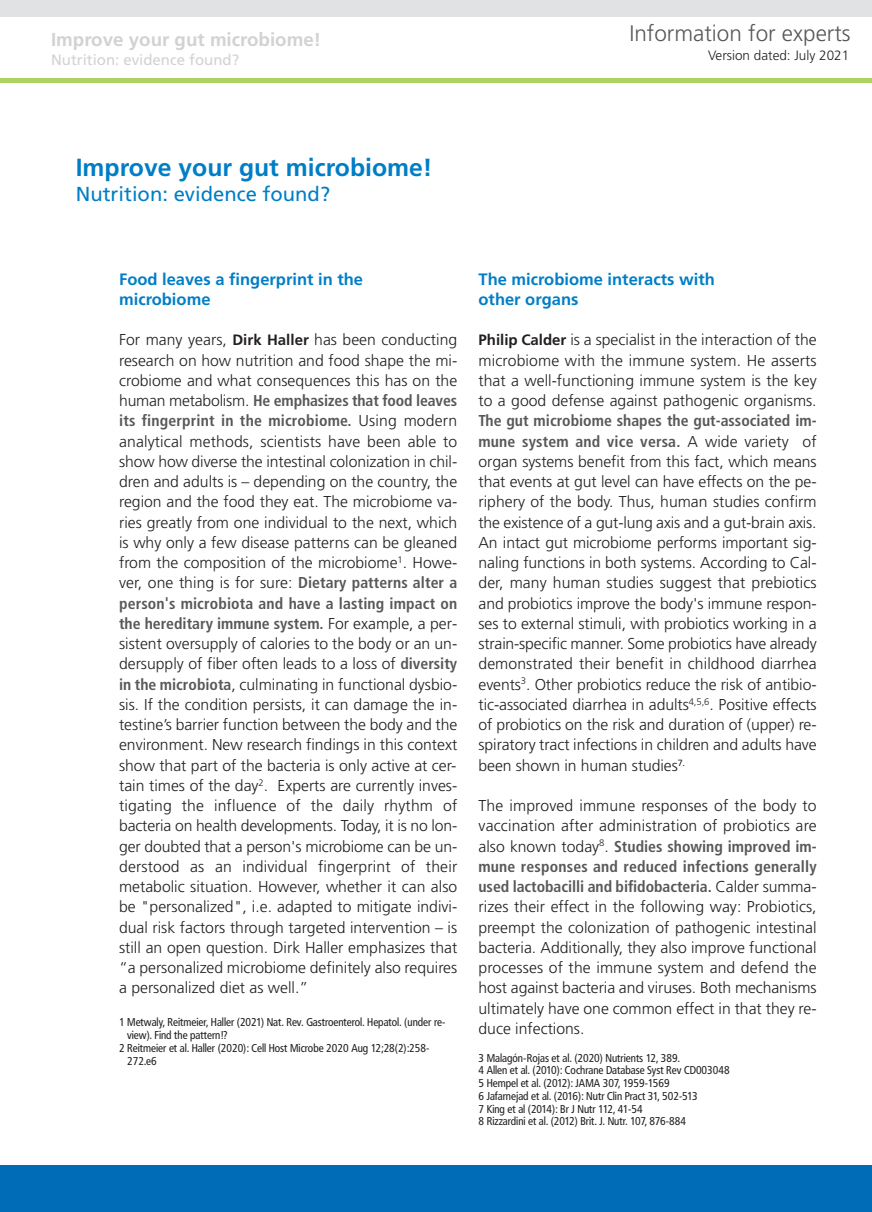
<style>
.page{position:relative;width:872px;height:1212px;background:#fff}
.page>*{position:absolute;margin:0;border:0;box-sizing:border-box;transform-origin:0 0}
.t1{font:700 24.75px "Frutiger LT";color:#007ec5}
.t2{font:300 22.5px "Frutiger";color:#57585a}
.t3{font:20.25px "Frutiger";color:#007ec5}
.t4{font:700 18.75px "Frutiger LT";color:#d1d2d4}
.t5{font:700 16.5px/20.2px "Frutiger LT";color:#007ec5}
.t6{font:300 15.75px/20.2px "Frutiger";color:#231f20;text-align:justify}
.t7{font:700 condensed 15.75px/20.2px "Frutiger LT";color:#57585a}
.t8{font:15px "Frutiger";color:#d1d2d4}
.t9{font:300 13.5px "Frutiger";color:#231f20}
.t10{font:11.25px/12.8px "Frutiger Condensed BQ";color:#231f20}
.s1{font-family:"Frutiger LT";font-weight:700;font-size:15px}
.s2{font-family:"Frutiger";font-weight:300;font-stretch:normal;color:#231f20}
.s3{font-family:"Frutiger LT";font-weight:700;font-stretch:condensed;color:#57585a}
</style>
<div class="page">
<div style="left:0;top:1165px;width:872px;height:47px;background:#006cb7"></div>
<div style="left:0;top:0;width:872px;height:17px;background:#e1e2e4"></div>
<hr style="left:0;top:78px;width:872px;height:4px;background:#add261">
<p class="t4" style="left:51px;top:32px;width:271px">Improve your gut microbiome!</p>
<p class="t8" style="left:51px;top:53px;width:190px">Nutrition: evidence found?</p>
<h2 class="t2" style="left:629px;top:24px;width:223px">Information for experts</h2>
<p class="t9" style="left:708px;top:49px;width:143px">Version dated: July 2021</p>
<h1 class="t1" style="left:76px;top:157px;width:358px">Improve your gut microbiome!</h1>
<p class="t3" style="left:76px;top:186px;width:256px">Nutrition: evidence found?</p>
<p class="t5" style="left:119px;top:270px;width:245px">Food leaves a fingerprint in the microbiome</p>
<p class="t6" style="left:119px;top:331px;width:340px">For many years, <span class="s1">Dirk Haller</span> has been conducting research on how nutrition and food shape the mi&shy;crobiome and what consequences this has on the</p>
<p class="t7" style="left:119px;top:392px;width:340px"><span class="s2">human metabolism.</span> He emphasizes that food leaves its fingerprint in the microbiome. <span class="s2">Using modern</span></p>
<p class="t6" style="left:119px;top:432px;width:340px">analytical methods, scientists have been able to show how diverse the intestinal colonization in chil&shy;dren and adults is – depending on the country, the region and the food they eat. The microbiome va&shy;ries greatly from one individual to the next, which is why only a few disease patterns can be gleaned from the composition of the microbiome<sup>1</sup>. Howe&shy;ver, one thing is for sure: <span class="s3">Dietary patterns alter a</span></p>
<p class="t7" style="left:119px;top:594px;width:340px">person's microbiota and have a lasting impact on the hereditary immune system. <span class="s2">For example, a per-</span></p>
<p class="t6" style="left:119px;top:635px;width:340px">sistent oversupply of calories to the body or an un&shy;dersupply of fiber often leads to a loss of <span class="s3">diversity in the microbiota</span>, culminating in functional dysbio&shy;sis. If the condition persists, it can damage the in&shy;testine’s barrier function between the body and the environment. New research findings in this context show that part of the bacteria is only active at cer&shy;tain times of the day<sup>2</sup>. Experts are currently inves&shy;tigating the influence of the daily rhythm of bacteria on health developments. Today, it is no lon&shy;ger doubted that a person's microbiome can be un&shy;derstood as an individual fingerprint of their metabolic situation. However, whether it can also be "personalized", i.e. adapted to mitigate indivi&shy;dual risk factors through targeted intervention – is still an open question. Dirk Haller emphasizes that “a personalized microbiome definitely also requires a personalized diet as well.”</p>
<p class="t10" style="left:119px;top:1016px;width:328px">1 Metwaly, Reitmeier, Haller (2021) Nat. Rev. Gastroenterol. Hepatol. (under re-</p>
<p class="t10" style="left:127px;top:1029px;width:102px">view). Find the pattern!?</p>
<p class="t10" style="left:119px;top:1041px;width:312px">2 Reitmeier et al. Haller (2020): Cell Host Microbe 2020 Aug 12;28(2):258-</p>
<p class="t10" style="left:127px;top:1054px;width:31px">272.e6</p>
<p class="t5" style="left:478px;top:270px;width:238px">The microbiome interacts with other organs</p>
<p class="t6" style="left:478px;top:331px;width:340px"><span class="s1">Philip Calder</span> is a specialist in the interaction of the microbiome with the immune system. He asserts that a well-functioning immune system is the key to a good defense against pathogenic organisms.</p>
<p class="t7" style="left:478px;top:412px;width:340px">The gut microbiome shapes the gut-associated im&shy;mune system and vice versa. <span class="s2">A wide variety of</span></p>
<p class="t6" style="left:478px;top:452px;width:340px">organ systems benefit from this fact, which means that events at gut level can have effects on the pe&shy;riphery of the body. Thus, human studies confirm the existence of a gut-lung axis and a gut-brain axis.<br>An intact gut microbiome performs important sig&shy;naling functions in both systems. According to Cal&shy;der, many human studies suggest that prebiotics and probiotics improve the body's immune respon&shy;ses to external stimuli, with probiotics working in a strain-specific manner. Some probiotics have already demonstrated their benefit in childhood diarrhea events<sup>3</sup>. Other probiotics reduce the risk of antibio&shy;tic-associated diarrhea in adults<sup>4,5,6</sup>. Positive effects of probiotics on the risk and duration of (upper) re&shy;spiratory tract infections in children and adults have been shown in human studies<sup>7.</sup></p>
<p class="t6" style="left:478px;top:797px;width:340px">The improved immune responses of the body to vaccination after administration of probiotics are</p>
<p class="t7" style="left:478px;top:837px;width:340px;text-align:justify"><span class="s2">also known today</span><sup>8</sup><span class="s2">.</span> Studies showing improved im&shy;mune responses and reduced infections generally used lactobacilli and bifidobacteria. <span class="s2">Calder summa-</span></p>
<p class="t6" style="left:478px;top:898px;width:340px">rizes their effect in the following way: Probiotics, preempt the colonization of pathogenic intestinal bacteria. Additionally, they also improve functional processes of the immune system and defend the host against bacteria and viruses. Both mechanisms ultimately have one common effect in that they re&shy;duce infections.</p>
<p class="t10" style="left:478px;top:1051px;width:253px">3 Malagón-Rojas et al. (2020) Nutrients 12, 389.<br>4 Allen et al. (2010): Cochrane Database Syst Rev CD003048<br>5 Hempel et al. (2012): JAMA 307, 1959-1569<br>6 Jafarnejad et al. (2016): Nutr Clin Pract 31, 502-513<br>7 King et al (2014): Br J Nutr 112, 41-54<br>8 Rizzardini et al. (2012) Brit. J. Nutr. 107, 876-884</p>
</div>
